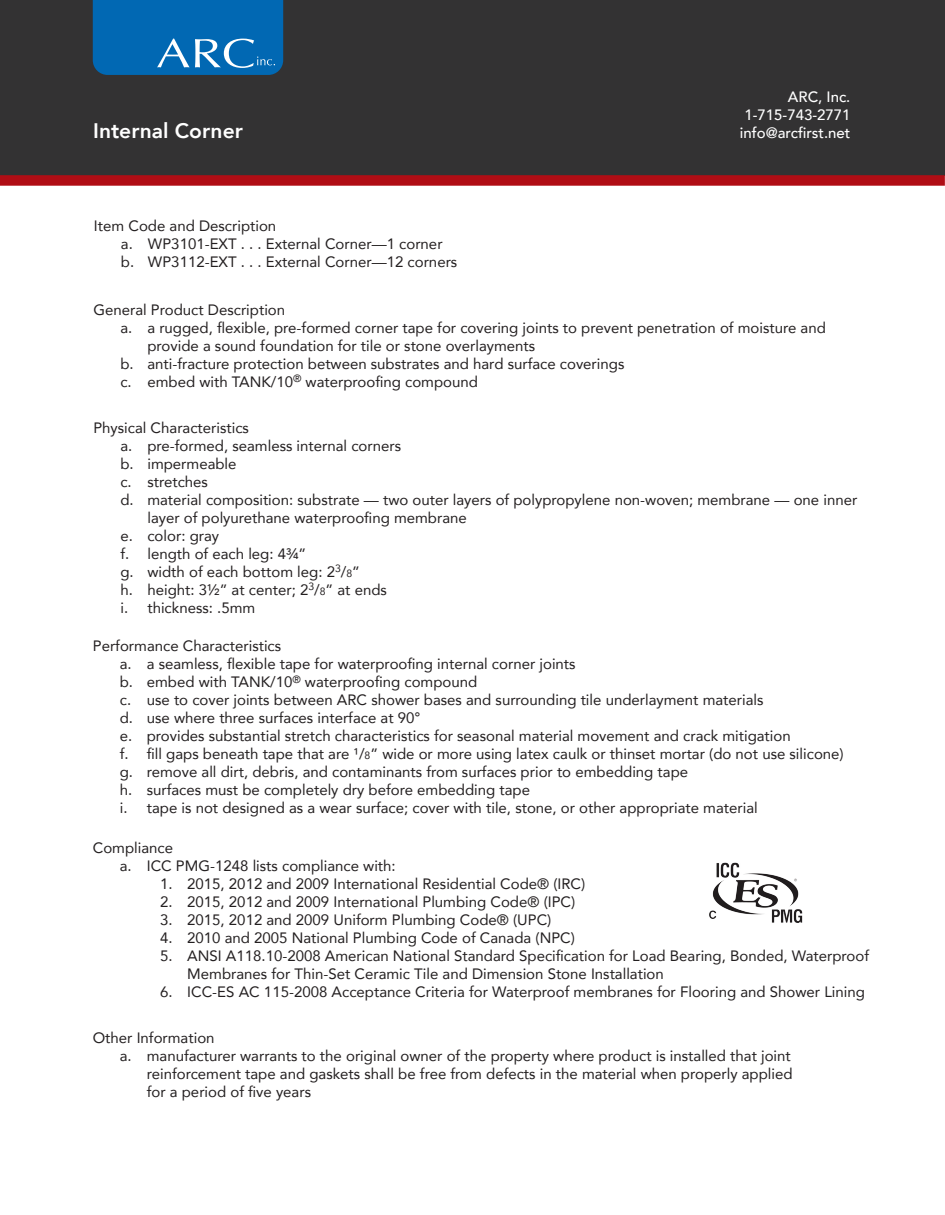
<style>
.page{position:relative;width:945px;height:1215px;background:#fff}
.page>*{position:absolute;margin:0;border:0;box-sizing:border-box;transform-origin:0 0}
.t1{font:800 21px "Avenir";color:#fff}
.t2{font:15px/18px "Avenir";color:#231f20}
.t3{font:500 15px/18px "Avenir";color:#fff;text-align:right}
.s1{font-size:10.5px}
</style>
<div class="page">
<div style="left:0;top:0;width:945px;height:175px;background:#333233"></div>
<div style="left:0;top:175px;width:945px;height:11px;background:#b00d15"></div>
<svg style="left:93px;top:0;width:190px;height:75px"></svg>
<img style="left:709px;top:862px;width:94px;height:61px">
<h1 class="t1" style="left:93px;top:114px;width:151px">Internal Corner</h1>
<p class="t2" style="left:121px;top:217px;width:338px;text-indent:-27px">Item Code and Description<br>a. WP3101-EXT . . . External Corner—1 corner b. WP3112-EXT . . . External Corner—12 corners</p>
<p class="t3" style="left:740px;top:87px;width:112px">ARC, Inc.<br>1-715-743-2771 info@arcfirst.net</p>
<p class="t2" style="left:93px;top:300px;width:193px">General Product Description</p>
<p class="t2" style="left:120px;top:318px;width:707px">a. a rugged, flexible, pre-formed corner tape for covering joints to prevent penetration of moisture and</p>
<p class="t2" style="left:147px;top:336px;width:389px">provide a sound foundation for tile or stone overlayments</p>
<p class="t2" style="left:120px;top:354px;width:505px">b. anti-fracture protection between substrates and hard surface coverings</p>
<p class="t2" style="left:120px;top:372px;width:359px">c. embed with TANK/10<sup>®</sup> waterproofing compound</p>
<p class="t2" style="left:93px;top:418px;width:157px">Physical Characteristics</p>
<p class="t2" style="left:120px;top:436px;width:282px">a. pre-formed, seamless internal corners</p>
<p class="t2" style="left:120px;top:454px;width:118px">b. impermeable</p>
<p class="t2" style="left:120px;top:472px;width:89px">c. stretches</p>
<p class="t2" style="left:120px;top:490px;width:738px">d. material composition: substrate — two outer layers of polypropylene non-woven; membrane — one inner</p>
<p class="t2" style="left:147px;top:508px;width:321px">layer of polyurethane waterproofing membrane</p>
<p class="t2" style="left:120px;top:526px;width:100px">e. color: gray</p>
<p class="t2" style="left:120px;top:544px;width:187px">f. length of each leg: 4¾”</p>
<p class="t2" style="left:120px;top:562px;width:241px">g. width of each bottom leg: 2<sup>3</sup>/<span class="s1">8</span>”</p>
<p class="t2" style="left:120px;top:580px;width:268px">h. height: 3½” at center; 2<sup>3</sup>/<span class="s1">8</span>” at ends</p>
<p class="t2" style="left:120px;top:598px;width:136px">i. thickness: .5mm</p>
<p class="t2" style="left:120px;top:637px;width:725px;text-indent:-27px">Performance Characteristics<br>a. a seamless, flexible tape for waterproofing internal corner joints<br>b. embed with TANK/10<sup>®</sup> waterproofing compound<br>c. use to cover joints between ARC shower bases and surrounding tile underlayment materials<br>d. use where three surfaces interface at 90°<br>e. provides substantial stretch characteristics for seasonal material movement and crack mitigation<br>f. fill gaps beneath tape that are ¹/<span class="s1">8</span>” wide or more using latex caulk or thinset mortar (do not use silicone) g. remove all dirt, debris, and contaminants from surfaces prior to embedding tape<br>h. surfaces must be completely dry before embedding tape<br>i. tape is not designed as a wear surface; cover with tile, stone, or other appropriate material</p>
<p class="t2" style="left:120px;top:839px;width:278px;text-indent:-27px">Compliance<br>a. ICC PMG-1248 lists compliance with:</p>
<p class="t2" style="left:160px;top:875px;width:427px">1. 2015, 2012 and 2009 International Residential Code® (IRC)</p>
<p class="t2" style="left:160px;top:893px;width:417px">2. 2015, 2012 and 2009 International Plumbing Code® (IPC)</p>
<p class="t2" style="left:160px;top:911px;width:393px">3. 2015, 2012 and 2009 Uniform Plumbing Code® (UPC)</p>
<p class="t2" style="left:160px;top:929px;width:416px">4. 2010 and 2005 National Plumbing Code of Canada (NPC)</p>
<p class="t2" style="left:187px;top:947px;width:683px;text-indent:-27px">5. ANSI A118.10-2008 American National Standard Specification for Load Bearing, Bonded, Waterproof<br>Membranes for Thin-Set Ceramic Tile and Dimension Stone Installation</p>
<p class="t2" style="left:160px;top:983px;width:706px">6. ICC-ES AC 115-2008 Acceptance Criteria for Waterproof membranes for Flooring and Shower Lining</p>
<p class="t2" style="left:93px;top:1028px;width:123px">Other Information</p>
<p class="t2" style="left:120px;top:1046px;width:673px">a. manufacturer warrants to the original owner of the property where product is installed that joint</p>
<p class="t2" style="left:147px;top:1064px;width:647px">reinforcement tape and gaskets shall be free from defects in the material when properly applied</p>
<p class="t2" style="left:147px;top:1082px;width:166px">for a period of five years</p>
</div>
